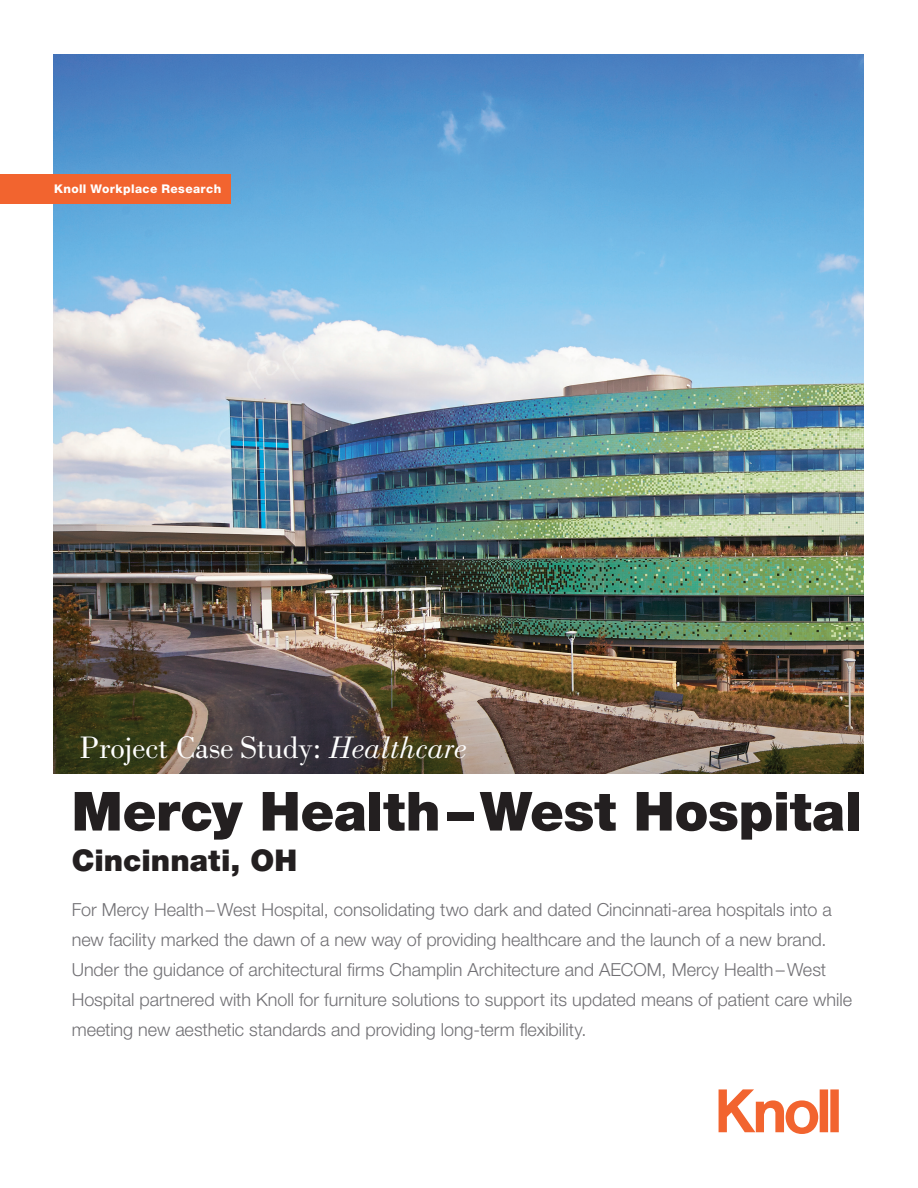
<style>
.page{position:relative;width:918px;height:1188px;background:#fff}
.page>*{position:absolute;margin:0;border:0;box-sizing:border-box;transform-origin:0 0}
.t1{font:900 54px "Helvetica Neue LT Std";letter-spacing:-.005em;color:#231f20}
.t2{font:31.5px "Bodoni MT Std";letter-spacing:-.015em;color:#fff}
.t3{font:900 30px "Helvetica Neue LT Std";color:#231f20}
.t4{font:300 18px/30px "Helvetica Neue LT Std";color:#717074}
.t5{font:800 12px "Helvetica Neue LT Std";letter-spacing:.035em;color:#fff}
.s1{font-style:italic}
</style>
<div class="page">
<img style="left:54px;top:54px;width:810px;height:720px">
<div style="left:0;top:174px;width:230px;height:30px;background:#f2642f"></div>
<svg style="left:719px;top:1089px;width:99px;height:45px"></svg>
<div style="left:820px;top:1089px;width:8px;height:43px;background:#f2642f"></div>
<div style="left:830px;top:1089px;width:9px;height:43px;background:#f2642f"></div>
<p class="t5" style="left:54px;top:182px;width:169px">Knoll Workplace Research</p>
<h2 class="t2" style="left:79px;top:729px;width:389px">Project Case Study: <span class="s1">Healthcare</span></h2>
<h1 class="t1" style="left:72px;top:779px;width:792px">Mercy Health–West Hospital</h1>
<h3 class="t3" style="left:72px;top:842px;width:227px">Cincinnati, OH</h3>
<p class="t4" style="left:72px;top:894px;width:782px">For Mercy Health–West Hospital, consolidating two dark and dated Cincinnati-area hospitals into a new facility marked the dawn of a new way of providing healthcare and the launch of a new brand.<br>Under the guidance of architectural firms Champlin Architecture and AECOM, Mercy Health–West Hospital partnered with Knoll for furniture solutions to support its updated means of patient care while meeting new aesthetic standards and providing long-term flexibility.</p>
</div>
